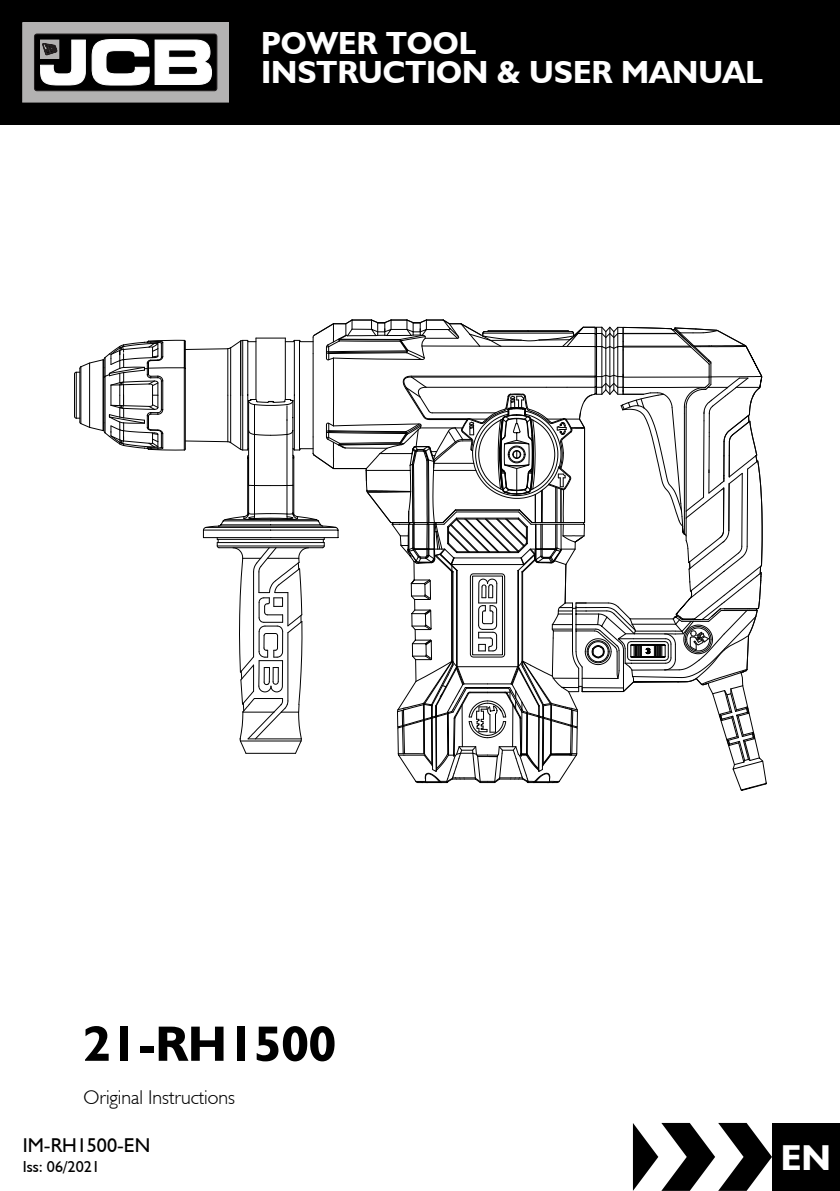
<style>
.page{position:relative;width:840px;height:1191px;background:#fff}
.page>*{position:absolute;margin:0;border:0;box-sizing:border-box;transform-origin:0 0}
.t1{font:700 50px "JCB Euro";color:#000}
.t2{font:700 36px "JCB Euro";color:#fff}
.t3{font:700 32px/29.6px "JCB Euro";color:#fff}
.t4{font:300 20px "JCB Euro";color:#000}
.t5{font:20px "JCB Euro Roman";color:#000}
.t6{font:16px "JCB Euro Roman";color:#000}
</style>
<div class="page">
<div style="left:0;top:0;width:839px;height:125px;background:#000"></div>
<div style="left:23px;top:23px;width:205px;height:79px;background:#b3b2b2"></div>
<div style="left:34px;top:34px;width:183px;height:57px;background:#000;border-radius:3px"></div>
<div style="left:34px;top:34px;width:183px;height:57px;border:1px solid #231f20;border-radius:3px"></div>
<svg style="left:92px;top:39px;width:57px;height:46px"></svg>
<svg style="left:155px;top:40px;width:57px;height:45px;background:#cfcfcf"></svg>
<svg style="left:40px;top:40px;width:46px;height:45px"></svg>
<svg style="left:632px;top:1123px;width:139px;height:67px"></svg>
<div style="left:771px;top:1123px;width:68px;height:68px;background:#000"></div>
<svg style="left:74px;top:319px;width:692px;height:472px"></svg>
<p class="t3" style="left:261px;top:27px;width:503px">POWER TOOL<br>INSTRUCTION &amp; USER MANUAL</p>
<h1 class="t1" style="left:83px;top:1012px;width:254px">21-RH1500</h1>
<p class="t4" style="left:83px;top:1084px;width:153px">Original Instructions</p>
<p class="t5" style="left:23px;top:1132px;width:129px">IM-RH1500-EN</p>
<p class="t6" style="left:23px;top:1156px;width:79px">Iss: 06/2021</p>
<p class="t2" style="left:780px;top:1134px;width:52px">EN</p>
</div>
